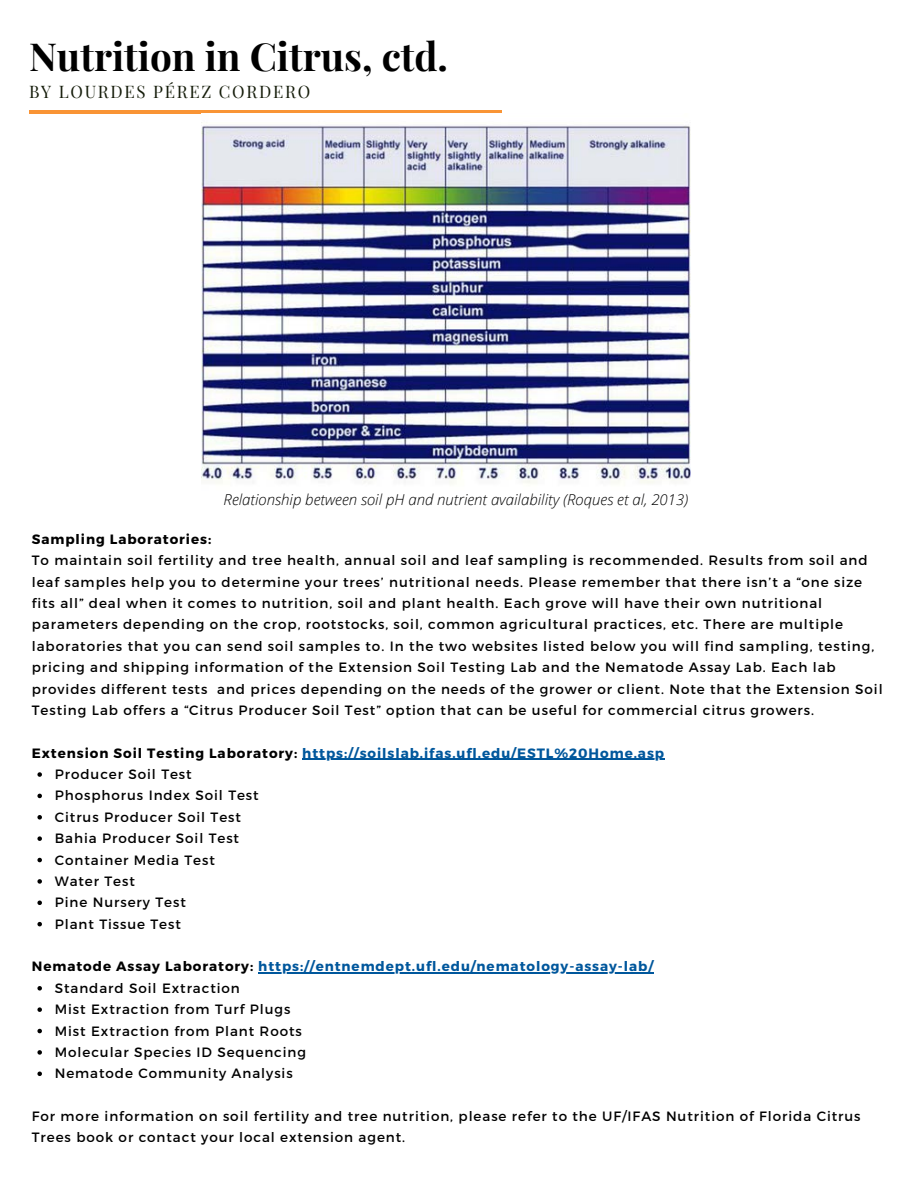
<style>
.page{position:relative;width:918px;height:1188px;background:#fff}
.page>*{position:absolute;margin:0;border:0;box-sizing:border-box;transform-origin:0 0}
.t1{font:700 38.7px "Playfair Display";color:#000}
.t2{font:16.95px "Playfair Display";letter-spacing:.1em;color:#151c0a}
.t3{font:italic 300 15px "Open Sans";color:#000}
.t4{font:13.5px/21.3px "Montserrat";letter-spacing:.07em;color:#000}
.t5{font:700 13.5px "Montserrat";letter-spacing:.07em;color:#00579c}
.t6{font:700 13.5px "Montserrat";letter-spacing:.07em;color:#000}
.s1{color:#000}
</style>
<div class="page">
<svg style="left:29px;top:110px;width:473px;height:4px;fill:#f99435"></svg>
<svg style="left:37px;top:772px;width:5px;height:5px"></svg>
<svg style="left:37px;top:794px;width:5px;height:4px"></svg>
<svg style="left:37px;top:815px;width:5px;height:5px"></svg>
<svg style="left:37px;top:836px;width:5px;height:5px"></svg>
<svg style="left:37px;top:858px;width:5px;height:4px"></svg>
<svg style="left:37px;top:879px;width:5px;height:5px"></svg>
<svg style="left:37px;top:901px;width:5px;height:4px"></svg>
<svg style="left:37px;top:922px;width:5px;height:4px"></svg>
<svg style="left:37px;top:986px;width:5px;height:5px"></svg>
<svg style="left:37px;top:1007px;width:5px;height:5px"></svg>
<svg style="left:37px;top:1029px;width:5px;height:4px"></svg>
<svg style="left:37px;top:1050px;width:5px;height:5px"></svg>
<svg style="left:37px;top:1072px;width:5px;height:4px"></svg>
<hr style="left:302px;top:759px;width:363px;height:1px;background:#00579c">
<hr style="left:258px;top:973px;width:396px;height:1px;background:#00579c">
<img style="left:202px;top:125px;width:488px;height:359px">
<p class="t1" style="left:29px;top:29px;width:421px">Nutrition in Citrus, ctd.</p>
<p class="t2" style="left:29px;top:80px;width:283px">BY LOURDES PÉREZ CORDERO</p>
<p class="t3" style="left:224px;top:489px;width:466px">Relationship between soil pH and nutrient availability (Roques et al, 2013)</p>
<p class="t6" style="left:32px;top:530px;width:181px">Sampling Laboratories:</p>
<p class="t4" style="left:32px;top:549px;width:852px">To maintain soil fertility and tree health, annual soil and leaf sampling is recommended. Results from soil and leaf samples help you to determine your trees’ nutritional needs. Please remember that there isn’t a “one size fits all” deal when it comes to nutrition, soil and plant health. Each grove will have their own nutritional parameters depending on the crop, rootstocks, soil, common agricultural practices, etc. There are multiple laboratories that you can send soil samples to. In the two websites listed below you will find sampling, testing, pricing and shipping information of the Extension Soil Testing Lab and the Nematode Assay Lab. Each lab provides different tests and prices depending on the needs of the grower or client. Note that the Extension Soil Testing Lab offers a “Citrus Producer Soil Test” option that can be useful for commercial citrus growers.</p>
<p class="t5" style="left:32px;top:744px;width:634px"><span class="s1">Extension Soil Testing Laboratory:</span> https://soilslab.ifas.ufl.edu/ESTL%20Home.asp</p>
<p class="t4" style="left:55px;top:763px;width:139px">Producer Soil Test</p>
<p class="t4" style="left:55px;top:784px;width:205px">Phosphorus Index Soil Test</p>
<p class="t4" style="left:55px;top:806px;width:188px">Citrus Producer Soil Test</p>
<p class="t4" style="left:55px;top:827px;width:186px">Bahia Producer Soil Test</p>
<p class="t4" style="left:55px;top:848px;width:162px">Container Media Test</p>
<p class="t4" style="left:55px;top:870px;width:82px">Water Test</p>
<p class="t4" style="left:55px;top:891px;width:133px">Pine Nursery Test</p>
<p class="t4" style="left:55px;top:913px;width:128px">Plant Tissue Test</p>
<p class="t5" style="left:32px;top:958px;width:623px"><span class="s1">Nematode Assay Laboratory:</span> https://entnemdept.ufl.edu/nematology-assay-lab/</p>
<p class="t4" style="left:55px;top:977px;width:187px">Standard Soil Extraction</p>
<p class="t4" style="left:55px;top:998px;width:237px">Mist Extraction from Turf Plugs</p>
<p class="t4" style="left:55px;top:1019px;width:249px">Mist Extraction from Plant Roots</p>
<p class="t4" style="left:55px;top:1041px;width:253px">Molecular Species ID Sequencing</p>
<p class="t4" style="left:55px;top:1062px;width:240px">Nematode Community Analysis</p>
<p class="t4" style="left:32px;top:1105px;width:830px">For more information on soil fertility and tree nutrition, please refer to the UF/IFAS Nutrition of Florida Citrus<br>Trees book or contact your local extension agent.</p>
</div>
